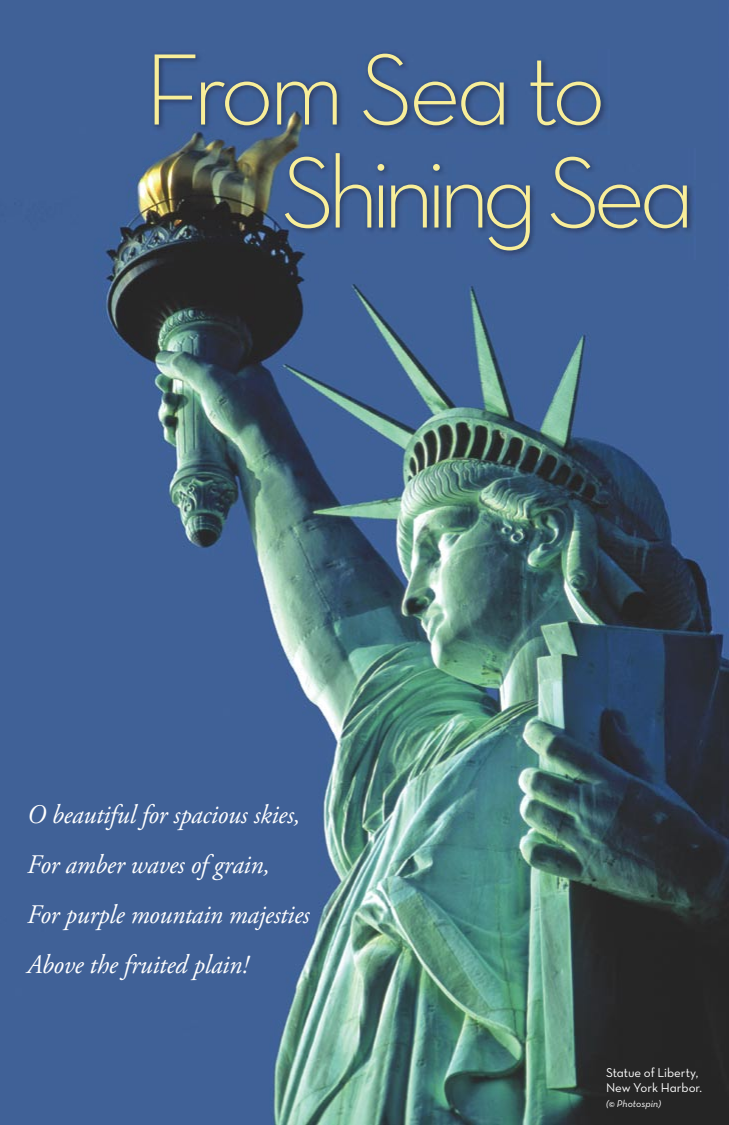
<style>
.page{position:relative;width:729px;height:1125px;background:#fff}
.page>*{position:absolute;margin:0;border:0;box-sizing:border-box;transform-origin:0 0}
.t1{font:103px/103px "Neutra Text TF Light Alt";letter-spacing:-.08em;color:#f8ee99}
.t2{font:italic 26.8px/50px "Adobe Garamond Pro";letter-spacing:-.01em;color:#fff;scale:.96 1}
.t3{font:13px/15px "Neutra Text TF Book Alt";letter-spacing:-.005em;color:#fff}
.t4{font:italic 10px "Neutra Text TF";color:#fff}
</style>
<div class="page">
<div style="left:0;top:0;width:729px;height:109px;background:#406197"></div>
<img style="left:150px;top:49px;width:459px;height:60px">
<img style="left:0;top:109px;width:729px;height:1016px">
<h1 class="t1" style="left:281px;top:36px;width:416px;text-indent:-137px">From Sea to<br>Shining Sea</h1>
<p class="t2" style="left:27px;top:790px;width:296px">O beautiful for spacious skies,<br>For amber waves of grain,<br>For purple mountain majesties<br>Above the fruited plain!</p>
<p class="t3" style="left:606px;top:1065px;width:98px">Statue of Liberty,<br>New York Harbor.</p>
<p class="t4" style="left:606px;top:1098px;width:57px">(© Photospin)</p>
</div>
